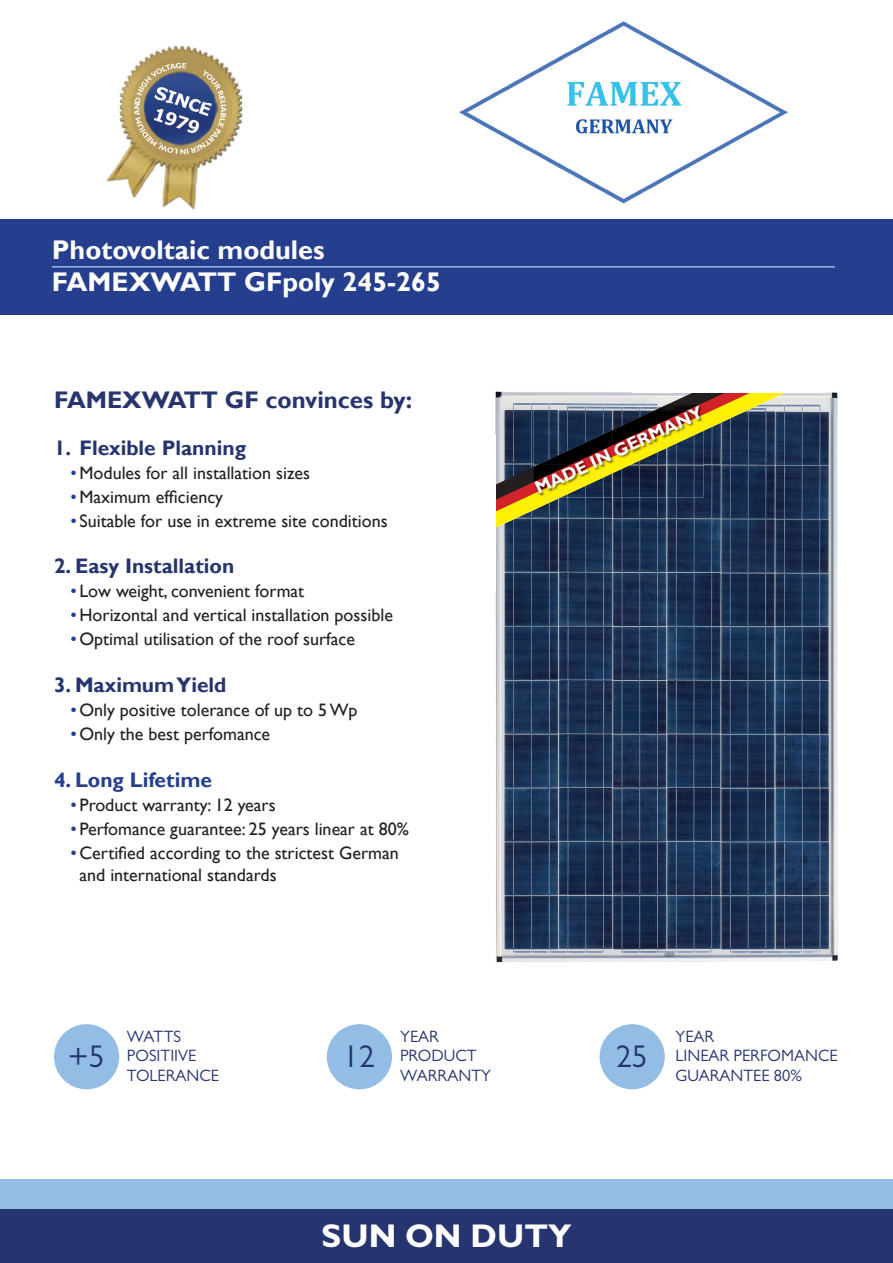
<style>
.page{position:relative;width:893px;height:1263px;background:#fff}
.page>*{position:absolute;margin:0;border:0;box-sizing:border-box;transform-origin:0 0}
.t1{font:700 33px "Gill Sans MT Pro";color:#fff}
.t2{font:31.5px "Gill Sans MT Pro";color:#263470}
.t3{font:700 27px/32.4px "Gill Sans";color:#fff}
.t4{font:700 24px "Gill Sans";color:#263470}
.t5{font:700 21px "Gill Sans";color:#263470}
.t6{font:700 21px "Gill Sans";color:#253f8e}
.t7{font:18px/21.6px "Gill Sans";color:#231f20}
.t8{font:700 18px "Gill Sans";color:#fff}
.t9{font:16.5px/19.8px "Gill Sans MT Pro";color:#263470}
.s1{color:#253f8e}
</style>
<div class="page">
<img style="left:495px;top:392px;width:343px;height:571px">
<svg style="left:495px;top:391px;width:296px;height:148px;background:#4f5760"></svg>
<img style="left:106px;top:46px;width:137px;height:164px">
<img style="left:534px;top:405px;width:170px;height:9px">
<img style="left:534px;top:414px;width:170px;height:83px">
<div style="left:419px;top:435px;width:77px;height:157px;background:#fff"></div>
<div style="left:0;top:219px;width:893px;height:96px;background:#253f8e"></div>
<hr style="left:52px;top:266px;width:783px;height:2px;background:#93bde5">
<div style="left:0;top:1191px;width:893px;height:72px;background:#263470"></div>
<div style="left:0;top:1179px;width:893px;height:30px;background:#93bde5"></div>
<div style="left:54px;top:1024px;width:65px;height:65px;background:#93bde5;border-radius:50%"></div>
<div style="left:327px;top:1024px;width:65px;height:65px;background:#93bde5;border-radius:50%"></div>
<div style="left:600px;top:1024px;width:65px;height:65px;background:#93bde5;border-radius:50%"></div>
<img style="left:459px;top:21px;width:329px;height:183px">
<div style="left:632px;top:348px;width:192px;height:44px;background:#fff"></div>
<h3 class="t3" style="left:52px;top:234px;width:391px">Photovoltaic modules<br>FAMEXWATT GFpoly 245-265</h3>
<h3 class="t4" style="left:54px;top:385px;width:360px">FAMEXWATT GF convinces by:</h3>
<p class="t5" style="left:54px;top:435px;width:194px">1. Flexible Planning</p>
<p class="t7" style="left:71px;top:462px;width:241px"><span class="s1">•</span> Modules for all installation sizes</p>
<p class="t7" style="left:71px;top:486px;width:154px"><span class="s1">•</span> Maximum efficiency</p>
<p class="t7" style="left:71px;top:510px;width:319px"><span class="s1">•</span> Suitable for use in extreme site conditions</p>
<p class="t5" style="left:54px;top:554px;width:182px">2. Easy Installation</p>
<p class="t7" style="left:70px;top:581px;width:235px"><span class="s1">•</span> Low weight, convenient format</p>
<p class="t7" style="left:70px;top:605px;width:324px"><span class="s1">•</span> Horizontal and vertical installation possible</p>
<p class="t7" style="left:70px;top:629px;width:286px"><span class="s1">•</span> Optimal utilisation of the roof surface</p>
<p class="t5" style="left:54px;top:672px;width:174px">3. Maximum Yield</p>
<p class="t7" style="left:70px;top:700px;width:289px"><span class="s1">•</span> Only positive tolerance of up to 5 Wp</p>
<p class="t7" style="left:70px;top:724px;width:201px"><span class="s1">•</span> Only the best perfomance</p>
<p class="t6" style="left:54px;top:767px;width:160px">4. Long Lifetime</p>
<p class="t7" style="left:70px;top:794px;width:207px"><span class="s1">•</span> Product warranty: 12 years</p>
<p class="t7" style="left:70px;top:818px;width:340px"><span class="s1">•</span> Perfomance guarantee: 25 years linear at 80%</p>
<p class="t7" style="left:79px;top:842px;width:321px;text-indent:-9px"><span class="s1">•</span> Certified according to the strictest German and international standards</p>
<p class="t8" style="left:531px;top:479px;width:185px;rotate:-25deg">MADE IN GERMANY</p>
<p class="t9" style="left:127px;top:1026px;width:94px">WATTS<br>POSITIIVE<br>TOLERANCE</p>
<p class="t9" style="left:400px;top:1026px;width:92px">YEAR<br>PRODUCT<br>WARRANTY</p>
<p class="t9" style="left:675px;top:1026px;width:164px">YEAR<br>LINEAR PERFOMANCE<br>GUARANTEE 80%</p>
<h2 class="t2" style="left:68px;top:1038px;width:38px">+5</h2>
<h2 class="t2" style="left:343px;top:1038px;width:33px">12</h2>
<h2 class="t2" style="left:616px;top:1038px;width:33px">25</h2>
<h1 class="t1" style="left:322px;top:1215px;width:251px">SUN ON DUTY</h1>
</div>
